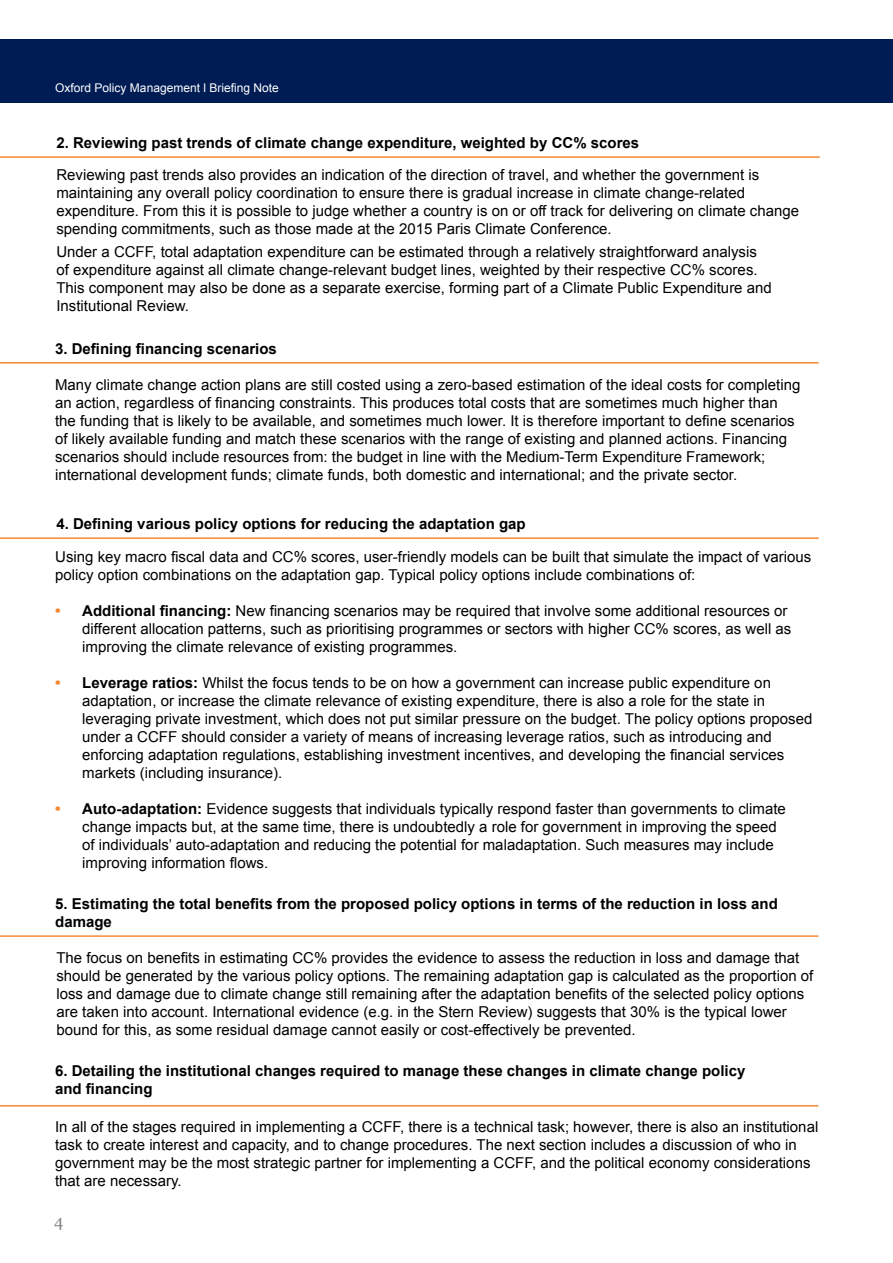
<style>
.page{position:relative;width:893px;height:1263px;background:#fff}
.page>*{position:absolute;margin:0;border:0;box-sizing:border-box;transform-origin:0 0}
.t1{font:16.5px "Georgia";color:#818285}
.t2{font:15px/18px "Arial";color:#000}
.t3{font:700 15px/18px "Arial";color:#000}
.t4{font:12px "Arial";color:#fff}
.s1{font-weight:700;font-size:15.75px;color:#f68933}
.s2{font-weight:700}
</style>
<div class="page">
<div style="left:0;top:39px;width:893px;height:64px;background:#001c54"></div>
<hr style="left:0;top:362px;width:819px;height:2px;background:#f68933">
<hr style="left:0;top:537px;width:819px;height:2px;background:#f68933">
<hr style="left:0;top:935px;width:818px;height:2px;background:#f68933">
<hr style="left:0;top:1105px;width:818px;height:1px;background:#f68933">
<hr style="left:0;top:156px;width:820px;height:2px;background:#f68933">
<p class="t4" style="left:55px;top:80px;width:225px">Oxford Policy Management l Briefing Note</p>
<p class="t3" style="left:56px;top:134px;width:584px">2. Reviewing past trends of climate change expenditure, weighted by CC% scores</p>
<p class="t2" style="left:56px;top:166px;width:744px">Reviewing past trends also provides an indication of the direction of travel, and whether the government is maintaining any overall policy coordination to ensure there is gradual increase in climate change-related expenditure. From this it is possible to judge whether a country is on or off track for delivering on climate change spending commitments, such as those made at the 2015 Paris Climate Conference.</p>
<p class="t2" style="left:56px;top:243px;width:717px">Under a CCFF, total adaptation expenditure can be estimated through a relatively straightforward analysis of expenditure against all climate change-relevant budget lines, weighted by their respective CC% scores.<br>This component may also be done as a separate exercise, forming part of a Climate Public Expenditure and Institutional Review.</p>
<p class="t3" style="left:55px;top:340px;width:223px">3. Defining financing scenarios</p>
<p class="t2" style="left:55px;top:376px;width:747px">Many climate change action plans are still costed using a zero-based estimation of the ideal costs for completing an action, regardless of financing constraints. This produces total costs that are sometimes much higher than the funding that is likely to be available, and sometimes much lower. It is therefore important to define scenarios of likely available funding and match these scenarios with the range of existing and planned actions. Financing scenarios should include resources from: the budget in line with the Medium-Term Expenditure Framework; international development funds; climate funds, both domestic and international; and the private sector.</p>
<p class="t3" style="left:56px;top:515px;width:471px">4. Defining various policy options for reducing the adaptation gap</p>
<p class="t2" style="left:55px;top:548px;width:758px">Using key macro fiscal data and CC% scores, user-friendly models can be built that simulate the impact of various policy option combinations on the adaptation gap. Typical policy options include combinations of:</p>
<p class="t2" style="left:82px;top:602px;width:711px;text-indent:-27px"><span class="s1">•</span> <span class="s2">Additional financing:</span> New financing scenarios may be required that involve some additional resources or different allocation patterns, such as prioritising programmes or sectors with higher CC% scores, as well as improving the climate relevance of existing programmes.</p>
<p class="t2" style="left:82px;top:674px;width:732px;text-indent:-27px"><span class="s1">•</span> <span class="s2">Leverage ratios:</span> Whilst the focus tends to be on how a government can increase public expenditure on adaptation, or increase the climate relevance of existing expenditure, there is also a role for the state in leveraging private investment, which does not put similar pressure on the budget. The policy options proposed under a CCFF should consider a variety of means of increasing leverage ratios, such as introducing and enforcing adaptation regulations, establishing investment incentives, and developing the financial services markets (including insurance).</p>
<p class="t2" style="left:82px;top:800px;width:705px;text-indent:-27px"><span class="s1">•</span> <span class="s2">Auto-adaptation:</span> Evidence suggests that individuals typically respond faster than governments to climate change impacts but, at the same time, there is undoubtedly a role for government in improving the speed of individuals’ auto-adaptation and reducing the potential for maladaptation. Such measures may include improving information flows.</p>
<p class="t3" style="left:55px;top:895px;width:724px">5. Estimating the total benefits from the proposed policy options in terms of the reduction in loss and damage</p>
<p class="t2" style="left:56px;top:949px;width:758px">The focus on benefits in estimating CC% provides the evidence to assess the reduction in loss and damage that should be generated by the various policy options. The remaining adaptation gap is calculated as the proportion of loss and damage due to climate change still remaining after the adaptation benefits of the selected policy options are taken into account. International evidence (e.g. in the Stern Review) suggests that 30% is the typical lower bound for this, as some residual damage cannot easily or cost-effectively be prevented.</p>
<p class="t3" style="left:55px;top:1062px;width:692px">6. Detailing the institutional changes required to manage these changes in climate change policy and financing</p>
<p class="t2" style="left:55px;top:1118px;width:765px">In all of the stages required in implementing a CCFF, there is a technical task; however, there is also an institutional task to create interest and capacity, and to change procedures. The next section includes a discussion of who in government may be the most strategic partner for implementing a CCFF, and the political economy considerations that are necessary.</p>
<p class="t1" style="left:54px;top:1211px;width:11px">4</p>
</div>
